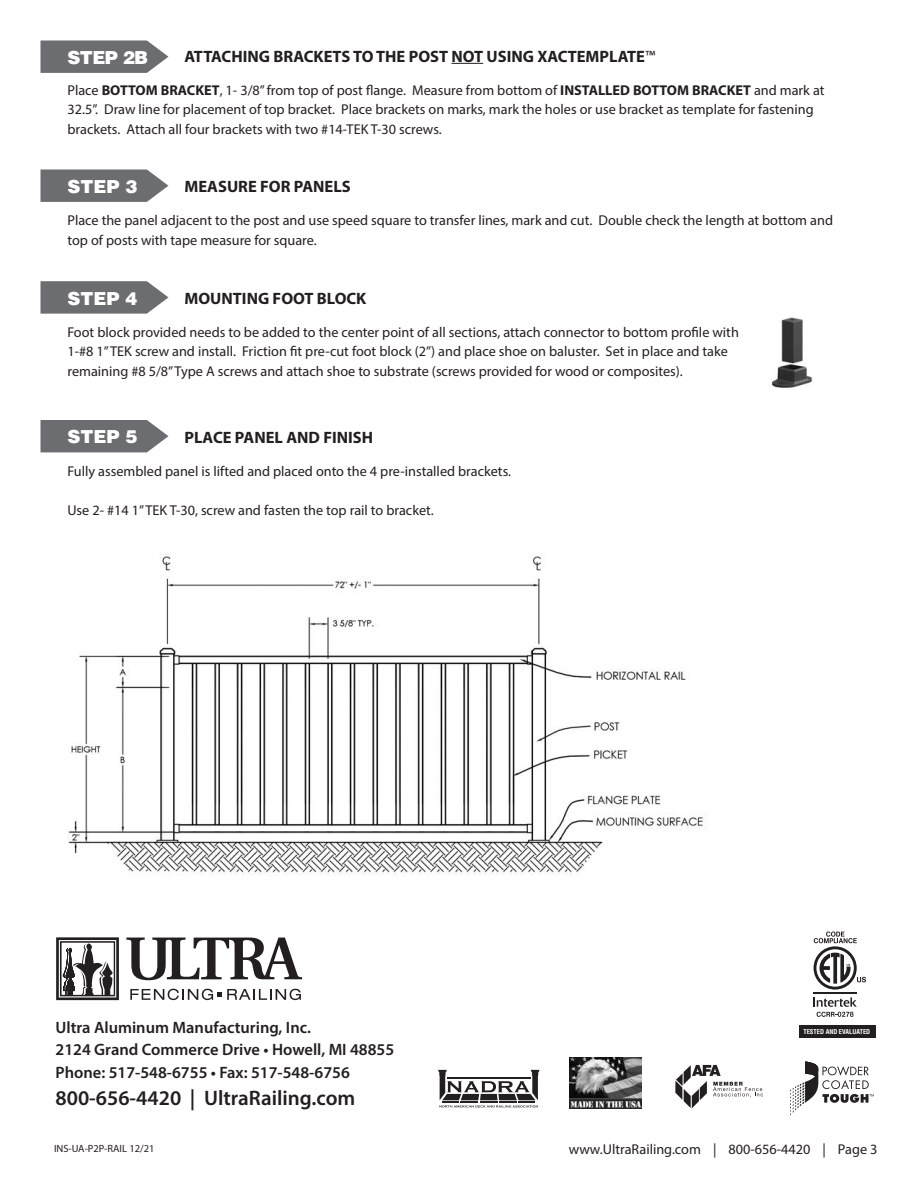
<style>
.page{position:relative;width:918px;height:1188px;background:#fff}
.page>*{position:absolute;margin:0;border:0;box-sizing:border-box;transform-origin:0 0}
.t1{font:600 21px "Myriad Pro";color:#231f20}
.t2{font:900 18px "Helvetica";color:#fff}
.t3{font:600 16.5px "Myriad Pro";color:#231f20}
.t4{font:700 16.5px "Myriad Pro";color:#231f20}
.t5{font:14.25px/19.5px "Myriad Pro";color:#231f20}
.t6{font:10.5px "Myriad Pro";color:#231f20}
.t7{font:700 condensed 6.6px "Helvetica";color:#fff}
.s1{font-weight:400}
.s2{font-weight:700}
</style>
<div class="page">
<hr style="left:451px;top:63px;width:32px;height:1px;background:#231f20">
<svg style="left:40px;top:41px;width:128px;height:32px;background:#78797c"></svg>
<svg style="left:40px;top:170px;width:128px;height:32px;background:#78797c"></svg>
<svg style="left:40px;top:281px;width:128px;height:33px;background:#7a7b7e"></svg>
<img style="left:772px;top:317px;width:41px;height:71px">
<svg style="left:40px;top:420px;width:128px;height:32px;background:#78797b"></svg>
<img style="left:68px;top:556px;width:635px;height:320px">
<svg style="left:56px;top:937px;width:63px;height:63px"></svg>
<svg style="left:130px;top:989px;width:171px;height:11px"></svg>
<svg style="left:126px;top:938px;width:176px;height:42px"></svg>
<svg style="left:438px;top:1070px;width:102px;height:38px"></svg>
<svg style="left:675px;top:1065px;width:88px;height:43px"></svg>
<svg style="left:790px;top:1062px;width:84px;height:53px"></svg>
<img style="left:569px;top:1057px;width:72px;height:51px">
<hr style="left:814px;top:993px;width:43px;height:1px;background:#231f20">
<svg style="left:814px;top:932px;width:52px;height:58px"></svg>
<svg style="left:814px;top:997px;width:43px;height:20px"></svg>
<div style="left:799px;top:1025px;width:76px;height:12px;background:#231f20"></div>
<p class="t4" style="left:184px;top:45px;width:472px">ATTACHING BRACKETS TO THE POST NOT USING XACTEMPLATE<span class="s1">™</span></p>
<p class="t5" style="left:68px;top:80px;width:759px">Place <span class="s2">BOTTOM BRACKET</span>, 1- 3/8” from top of post flange. Measure from bottom of <span class="s2">INSTALLED BOTTOM BRACKET</span> and mark at</p>
<p class="t5" style="left:68px;top:99px;width:748px">32.5”. Draw line for placement of top bracket. Place brackets on marks, mark the holes or use bracket as template for fastening brackets. Attach all four brackets with two #14-TEK T-30 screws.</p>
<p class="t2" style="left:68px;top:46px;width:82px">STEP 2B</p>
<p class="t2" style="left:68px;top:175px;width:71px">STEP 3</p>
<p class="t4" style="left:184px;top:176px;width:168px">MEASURE FOR PANELS</p>
<p class="t5" style="left:68px;top:210px;width:767px">Place the panel adjacent to the post and use speed square to transfer lines, mark and cut. Double check the length at bottom and top of posts with tape measure for square.</p>
<p class="t2" style="left:68px;top:286px;width:71px">STEP 4</p>
<p class="t4" style="left:184px;top:287px;width:183px">MOUNTING FOOT BLOCK</p>
<p class="t5" style="left:68px;top:322px;width:673px">Foot block provided needs to be added to the center point of all sections, attach connector to bottom profile with<br>1-#8 1” TEK screw and install. Friction fit pre-cut foot block (2”) and place shoe on baluster. Set in place and take remaining #8 5/8” Type A screws and attach shoe to substrate (screws provided for wood or composites).</p>
<p class="t2" style="left:68px;top:425px;width:71px">STEP 5</p>
<p class="t4" style="left:184px;top:426px;width:190px">PLACE PANEL AND FINISH</p>
<p class="t5" style="left:68px;top:461px;width:445px">Fully assembled panel is lifted and placed onto the 4 pre-installed brackets.</p>
<p class="t5" style="left:68px;top:500px;width:368px">Use 2- #14 1” TEK T-30, screw and fasten the top rail to bracket.</p>
<p class="t3" style="left:56px;top:1017px;width:257px">Ultra Aluminum Manufacturing, Inc.</p>
<p class="t3" style="left:56px;top:1039px;width:340px">2124 Grand Commerce Drive • Howell, MI 48855</p>
<p class="t3" style="left:56px;top:1062px;width:296px">Phone: 517-548-6755 • Fax: 517-548-6756</p>
<p class="t1" style="left:56px;top:1084px;width:301px">800-656-4420 | UltraRailing.com</p>
<p class="t6" style="left:54px;top:1142px;width:102px">INS-UA-P2P-RAIL 12/21</p>
<p class="t7" style="left:803px;top:1027px;width:68px">TESTED AND EVALUATED</p>
<p class="t5" style="left:569px;top:1140px;width:310px">www.UltraRailing.com | 800-656-4420 | Page 3</p>
</div>
